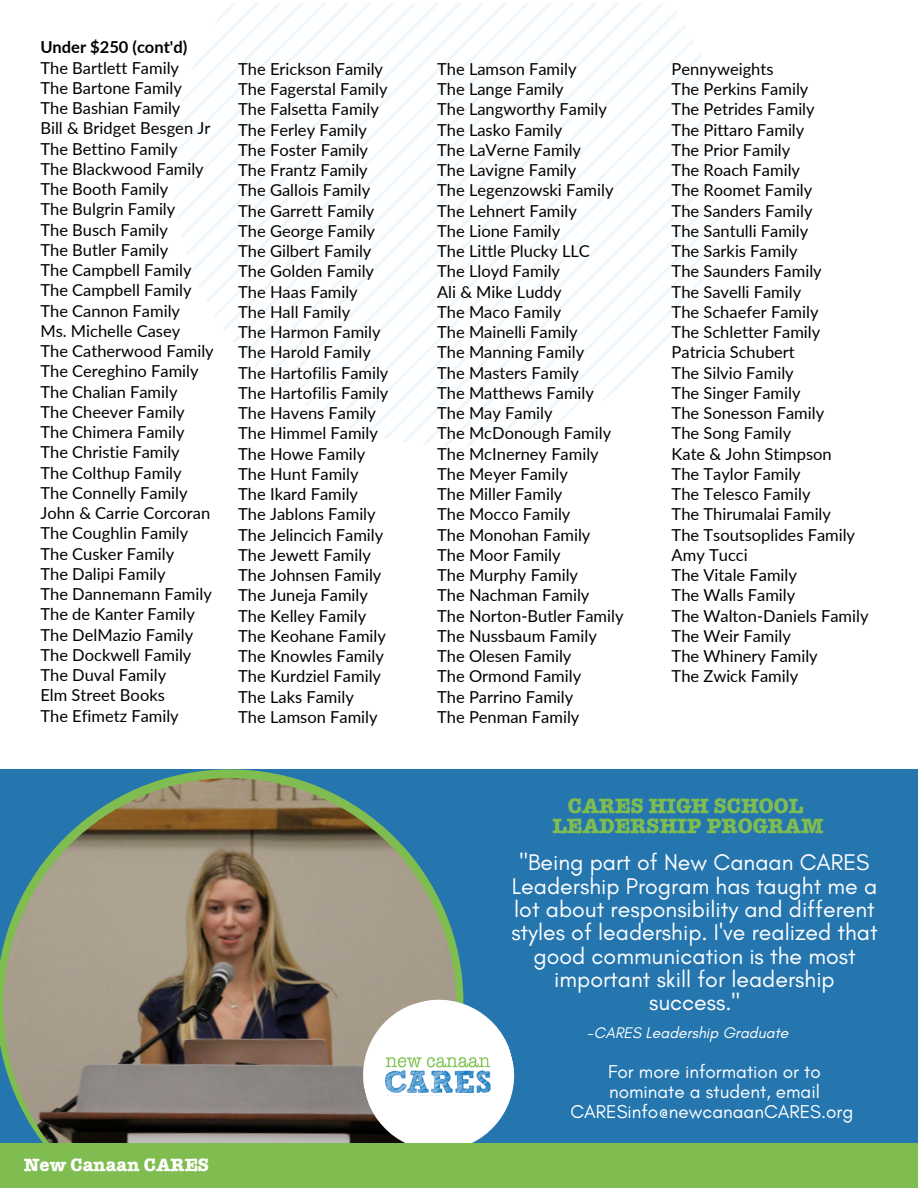
<style>
.page{position:relative;width:918px;height:1188px;background:#fff}
.page>*{position:absolute;margin:0;border:0;box-sizing:border-box;transform-origin:0 0}
.t1{font:23.1px/23.2px "Glacial Indifference";color:#fff;text-align:center}
.t2{font:700 21px/20.2px "American Typewriter ITC Pro";color:#80bd50;text-align:center}
.t3{font:18.9px/20.4px "Glacial Indifference";color:#fff;text-align:center}
.t4{font:700 18px "American Typewriter ITC Pro";color:#fff}
.t5{font:16.5px/20.2px "Lato";color:#000}
.t6{font:italic 15.6px "Glacial Indifference";color:#fff}
.t7{font:700 14.1px "TT Interphases";color:#fff}
.s1{font-weight:700}
</style>
<div class="page">
<svg style="left:223px;top:3px;width:10px;height:327px"></svg>
<svg style="left:233px;top:3px;width:10px;height:340px"></svg>
<svg style="left:243px;top:5px;width:11px;height:350px"></svg>
<svg style="left:254px;top:3px;width:11px;height:364px"></svg>
<svg style="left:265px;top:4px;width:13px;height:374px"></svg>
<svg style="left:278px;top:3px;width:386px;height:385px"></svg>
<svg style="left:290px;top:11px;width:387px;height:386px"></svg>
<svg style="left:304px;top:24px;width:382px;height:382px"></svg>
<svg style="left:318px;top:39px;width:376px;height:375px"></svg>
<svg style="left:333px;top:54px;width:368px;height:368px"></svg>
<svg style="left:349px;top:69px;width:359px;height:359px"></svg>
<svg style="left:366px;top:86px;width:348px;height:348px"></svg>
<svg style="left:383px;top:104px;width:336px;height:335px"></svg>
<svg style="left:402px;top:122px;width:320px;height:321px"></svg>
<svg style="left:422px;top:142px;width:300px;height:303px"></svg>
<svg style="left:443px;top:163px;width:279px;height:283px"></svg>
<svg style="left:466px;top:186px;width:256px;height:260px"></svg>
<svg style="left:491px;top:211px;width:231px;height:232px"></svg>
<svg style="left:519px;top:240px;width:198px;height:198px"></svg>
<div style="left:0;top:769px;width:917px;height:383px;background:#2576af"></div>
<div style="left:0;top:1142px;width:918px;height:5px;background:#80bd50"></div>
<svg style="left:0;top:769px;width:463px;height:374px"></svg>
<img style="left:3px;top:778px;width:453px;height:365px">
<svg style="left:355px;top:992px;width:167px;height:151px"></svg>
<img style="left:382px;top:1056px;width:114px;height:39px">
<div style="left:0;top:1144px;width:918px;height:44px;background:#80bd50"></div>
<h5 class="t5" style="left:40px;top:37px;width:175px"><span class="s1">Under $250 (cont'd)<br></span>The Bartlett Family<br>The Bartone Family<br>The Bashian Family<br>Bill &amp; Bridget Besgen Jr<br>The Bettino Family<br>The Blackwood Family<br>The Booth Family<br>The Bulgrin Family<br>The Busch Family<br>The Butler Family<br>The Campbell Family<br>The Campbell Family<br>The Cannon Family<br>Ms. Michelle Casey<br>The Catherwood Family<br>The Cereghino Family<br>The Chalian Family<br>The Cheever Family<br>The Chimera Family<br>The Christie Family<br>The Colthup Family<br>The Connelly Family<br>John &amp; Carrie Corcoran<br>The Coughlin Family<br>The Cusker Family<br>The Dalipi Family<br>The Dannemann Family<br>The de Kanter Family<br>The DelMazio Family<br>The Dockwell Family<br>The Duval Family<br>Elm Street Books<br>The Efimetz Family</h5>
<p class="t5" style="left:238px;top:58px;width:152px">The Erickson Family<br>The Fagerstal Family<br>The Falsetta Family<br>The Ferley Family<br>The Foster Family<br>The Frantz Family<br>The Gallois Family<br>The Garrett Family<br>The George Family<br>The Gilbert Family<br>The Golden Family<br>The Haas Family<br>The Hall Family<br>The Harmon Family<br>The Harold Family<br>The Hartofilis Family<br>The Hartofilis Family<br>The Havens Family<br>The Himmel Family<br>The Howe Family<br>The Hunt Family<br>The Ikard Family<br>The Jablons Family<br>The Jelincich Family<br>The Jewett Family<br>The Johnsen Family<br>The Juneja Family<br>The Kelley Family<br>The Keohane Family<br>The Knowles Family<br>The Kurdziel Family<br>The Laks Family<br>The Lamson Family</p>
<p class="t5" style="left:437px;top:58px;width:188px">The Lamson Family<br>The Lange Family<br>The Langworthy Family<br>The Lasko Family<br>The LaVerne Family<br>The Lavigne Family<br>The Legenzowski Family<br>The Lehnert Family<br>The Lione Family<br>The Little Plucky LLC<br>The Lloyd Family<br>Ali &amp; Mike Luddy<br>The Maco Family<br>The Mainelli Family<br>The Manning Family<br>The Masters Family<br>The Matthews Family<br>The May Family<br>The McDonough Family<br>The McInerney Family<br>The Meyer Family<br>The Miller Family<br>The Mocco Family<br>The Monohan Family<br>The Moor Family<br>The Murphy Family<br>The Nachman Family<br>The Norton-Butler Family<br>The Nussbaum Family<br>The Olesen Family<br>The Ormond Family<br>The Parrino Family<br>The Penman Family</p>
<p class="t5" style="left:672px;top:58px;width:198px">Pennyweights<br>The Perkins Family<br>The Petrides Family<br>The Pittaro Family<br>The Prior Family<br>The Roach Family<br>The Roomet Family<br>The Sanders Family<br>The Santulli Family<br>The Sarkis Family<br>The Saunders Family<br>The Savelli Family<br>The Schaefer Family<br>The Schletter Family<br>Patricia Schubert<br>The Silvio Family<br>The Singer Family<br>The Sonesson Family<br>The Song Family<br>Kate &amp; John Stimpson<br>The Taylor Family<br>The Telesco Family<br>The Thirumalai Family<br>The Tsoutsoplides Family<br>Amy Tucci<br>The Vitale Family<br>The Walls Family<br>The Walton-Daniels Family<br>The Weir Family<br>The Whinery Family<br>The Zwick Family</p>
<h5 class="t7" style="left:80px;top:1152px;width:91px">Holiday Stroll</h5>
<h5 class="t4" style="left:20px;top:1156px;width:187px">New Canaan CARES</h5>
<h4 class="t4" style="left:24px;top:1159px;width:187px">New Canaan CARES</h4>
<h1 class="t2" style="left:553px;top:799px;width:272px">CARES HIGH SCHOOL<br>LEADERSHIP PROGRAM</h1>
<h3 class="t1" style="left:511px;top:851px;width:368px">"Being part of New Canaan CARES<br>Leadership Program has taught me a lot about responsibility and different styles of leadership. I've realized that good communication is the most important skill for leadership success."</h3>
<h2 class="t6" style="left:588px;top:1023px;width:202px">-CARES Leadership Graduate</h2>
<h5 class="t3" style="left:570px;top:1061px;width:285px">For more information or to nominate a student, email<br>CARESinfo@newcanaanCARES.org</h5>
</div>
